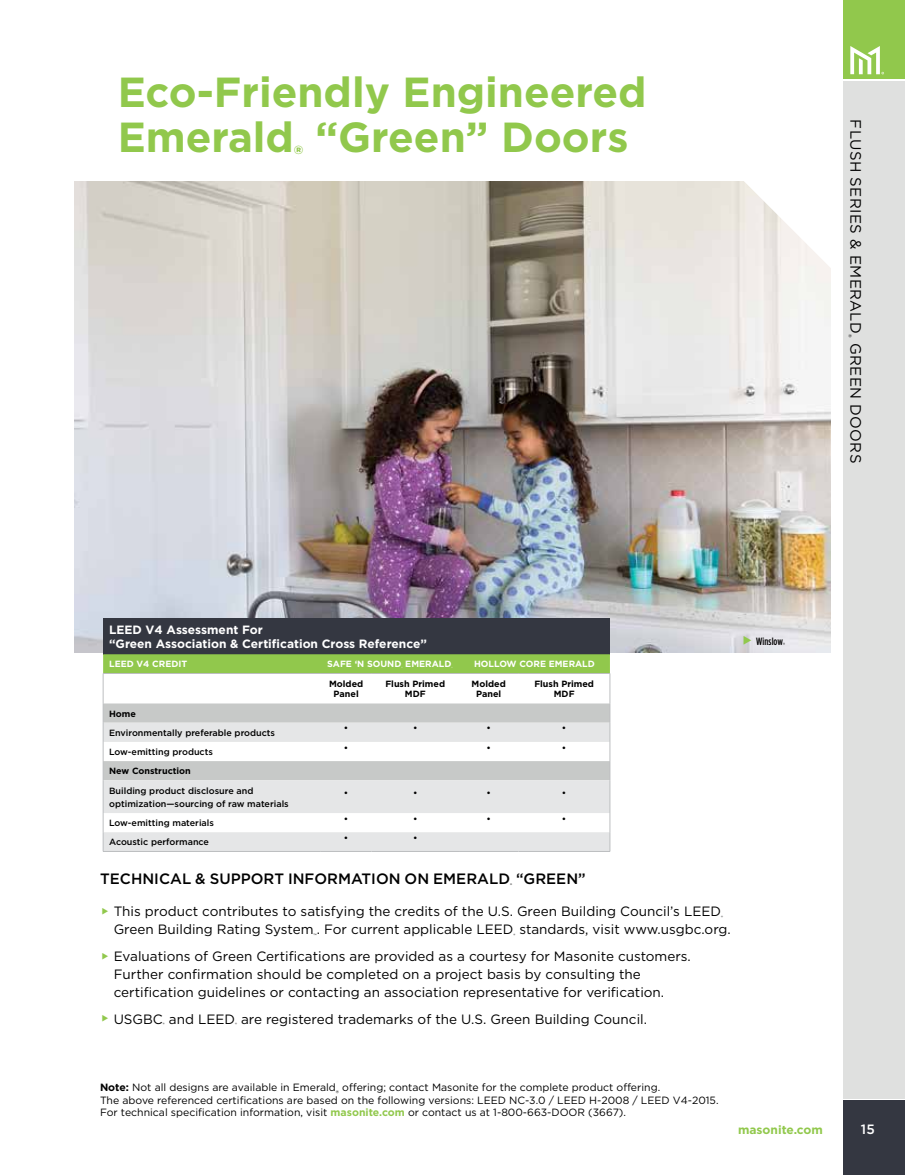
<style>
.page{position:relative;width:905px;height:1175px;background:#fff}
.page>*{position:absolute;margin:0;border:0;box-sizing:border-box;transform-origin:0 0}
.t1{font:700 42px/45px "Gotham";color:#91c84c}
.t2{font:500 15px "Gotham";color:#000}
.t3{font:15px "Gotham";letter-spacing:.025em;color:#000}
.t4{font:13.5px/18px "Gotham";color:#000}
.t5{font:500 13.5px "Gotham";color:#fff}
.t6{font:700 12px/14.4px "Gotham";color:#fff}
.t7{font:700 12px "Gotham";color:#91c84c}
.t8{font:10.5px/12.6px "Gotham";color:#000}
.t9{font:500 10.5px "Gotham Condensed";letter-spacing:.01em;color:#000}
.t10{font:500 9px/13.5px "Gotham";color:#000}
.t11{font:700 9px/10.8px "Gotham";color:#000;text-align:center}
.t12{font:700 9px "Gotham";color:#fff}
.t13{font:500 5.25px "Gotham";color:#000}
.t14{font:4.65px "Gotham";color:#000}
.t15{font:700 3.15px "Gotham";color:#fff}
.s1{color:#91c84c}
.s2{font-weight:700}
.s3{font-weight:700;color:#91c84c}
</style>
<div class="page">
<img style="left:74px;top:181px;width:756px;height:471px">
<svg style="left:719px;top:181px;width:112px;height:106px"></svg>
<div style="left:103px;top:618px;width:507px;height:36px;background:#343741"></div>
<div style="left:103px;top:654px;width:507px;height:19px;background:#91c84c"></div>
<svg style="left:104px;top:780px;width:505px;height:71px;fill:#e5e6e7"></svg>
<hr style="left:103px;top:673px;width:218px;height:1px;background:#bcbec0">
<hr style="left:321px;top:673px;width:50px;height:1px;background:#bcbec0">
<hr style="left:371px;top:673px;width:88px;height:1px;background:#bcbec0">
<hr style="left:459px;top:673px;width:59px;height:1px;background:#bcbec0">
<hr style="left:518px;top:673px;width:92px;height:1px;background:#bcbec0">
<hr style="left:609px;top:673px;width:1px;height:30px;background:#bcbec0">
<hr style="left:609px;top:780px;width:1px;height:33px;background:#bcbec0">
<svg style="left:609px;top:813px;width:1px;height:38px"></svg>
<hr style="left:103px;top:851px;width:218px;height:1px;background:#bcbec0">
<hr style="left:321px;top:851px;width:50px;height:1px;background:#bcbec0">
<hr style="left:371px;top:851px;width:88px;height:1px;background:#bcbec0">
<hr style="left:459px;top:851px;width:59px;height:1px;background:#bcbec0">
<hr style="left:518px;top:851px;width:92px;height:1px;background:#bcbec0">
<hr style="left:103px;top:673px;width:1px;height:30px;background:#bcbec0">
<svg style="left:103px;top:703px;width:507px;height:77px"></svg>
<hr style="left:103px;top:780px;width:1px;height:33px;background:#bcbec0">
<svg style="left:103px;top:813px;width:1px;height:38px"></svg>
<div style="left:843px;top:0;width:61px;height:79px;background:#91c84c"></div>
<div style="left:843px;top:1099px;width:61px;height:75px;background:#343741"></div>
<svg style="left:850px;top:46px;width:34px;height:28px"></svg>
<div style="left:843px;top:81px;width:61px;height:1017px;background:#dfe0df"></div>
<h1 class="t1" style="left:118px;top:69px;width:530px">Eco-Friendly Engineered<br>Emerald<sub>®</sub> “Green” Doors</h1>
<p class="t3" style="left:865px;top:119px;width:345px;rotate:90deg">FLUSH SERIES &amp; EMERALD<sub>®</sub> GREEN DOORS</p>
<p class="t6" style="left:109px;top:622px;width:319px">LEED V4 Assessment For<br>“Green Association &amp; Certification Cross Reference”</p>
<p class="t12" style="left:109px;top:658px;width:80px">LEED V4 CREDIT</p>
<p class="t12" style="left:327px;top:658px;width:126px">SAFE ‘N SOUND EMERALD</p>
<p class="t15" style="left:401px;top:666px;width:3px">®</p>
<p class="t15" style="left:451px;top:666px;width:3px">®</p>
<p class="t12" style="left:474px;top:658px;width:122px">HOLLOW CORE EMERALD</p>
<p class="t11" style="left:109px;top:708px;width:28px">Home</p>
<p class="t10" style="left:109px;top:726px;width:167px">Environmentally preferable products</p>
<p class="t10" style="left:109px;top:745px;width:105px">Low-emitting products</p>
<p class="t11" style="left:329px;top:678px;width:36px">Molded<br>Panel</p>
<p class="t11" style="left:385px;top:678px;width:61px">Flush Primed<br>MDF</p>
<p class="t11" style="left:471px;top:678px;width:36px">Molded<br>Panel</p>
<p class="t11" style="left:534px;top:678px;width:61px">Flush Primed<br>MDF</p>
<p class="t10" style="left:344px;top:721px;width:6px">•</p>
<p class="t10" style="left:413px;top:721px;width:6px">•</p>
<p class="t10" style="left:486px;top:721px;width:6px">•</p>
<p class="t10" style="left:562px;top:721px;width:6px">•</p>
<p class="t10" style="left:344px;top:740px;width:6px">•</p>
<p class="t10" style="left:486px;top:740px;width:6px">•</p>
<p class="t10" style="left:562px;top:740px;width:6px">•</p>
<p class="t11" style="left:109px;top:765px;width:83px">New Construction</p>
<p class="t10" style="left:109px;top:783px;width:181px">Building product disclosure and optimization—sourcing of raw materials</p>
<p class="t10" style="left:344px;top:785px;width:6px">•</p>
<p class="t10" style="left:413px;top:785px;width:6px">•</p>
<p class="t10" style="left:486px;top:785px;width:6px">•</p>
<p class="t10" style="left:562px;top:785px;width:6px">•</p>
<p class="t10" style="left:109px;top:816px;width:106px">Low-emitting materials</p>
<p class="t10" style="left:344px;top:811px;width:6px">•</p>
<p class="t10" style="left:413px;top:811px;width:6px">•</p>
<p class="t10" style="left:486px;top:811px;width:6px">•</p>
<p class="t10" style="left:562px;top:811px;width:6px">•</p>
<p class="t10" style="left:109px;top:835px;width:101px">Acoustic performance</p>
<p class="t10" style="left:344px;top:831px;width:6px">•</p>
<p class="t10" style="left:413px;top:831px;width:6px">•</p>
<p class="t2" style="left:100px;top:869px;width:487px">TECHNICAL &amp; SUPPORT INFORMATION ON EMERALD “GREEN”</p>
<p class="t13" style="left:510px;top:881px;width:4px">®</p>
<p class="t4" style="left:114px;top:902px;width:608px">This product contributes to satisfying the credits of the U.S. Green Building Council’s LEED</p>
<p class="t14" style="left:721px;top:914px;width:3px">®</p>
<p class="t4" style="left:114px;top:920px;width:618px">Green Building Rating System . For current applicable LEED standards, visit www.usgbc.org.</p>
<p class="t14" style="left:313px;top:932px;width:5px">™</p>
<p class="t14" style="left:513px;top:932px;width:3px">®</p>
<p class="t4" style="left:114px;top:947px;width:578px">Evaluations of Green Certifications are provided as a courtesy for Masonite customers.<br>Further confirmation should be completed on a project basis by consulting the certification guidelines or contacting an association representative for verification.</p>
<p class="t4" style="left:114px;top:1009px;width:535px">USGBC and LEED are registered trademarks of the U.S. Green Building Council.</p>
<p class="t14" style="left:163px;top:1021px;width:3px">®</p>
<p class="t14" style="left:235px;top:1021px;width:3px">®</p>
<p class="t9" style="left:742px;top:635px;width:44px"><span class="s1">◆</span> Winslow<sub>®</sub></p>
<p class="t8" style="left:100px;top:1080px;width:620px"><span class="s2">Note:</span> Not all designs are available in Emerald<sub>®</sub> offering; contact Masonite for the complete product offering.<br>The above referenced certifications are based on the following versions: LEED NC-3.0 / LEED H-2008 / LEED V4-2015.<br>For technical specification information, visit <span class="s3">masonite.com</span> or contact us at 1-800-663-DOOR (3667).</p>
<p class="t7" style="left:738px;top:1122px;width:86px">masonite.com</p>
<p class="t5" style="left:860px;top:1120px;width:16px">15</p>
</div>
